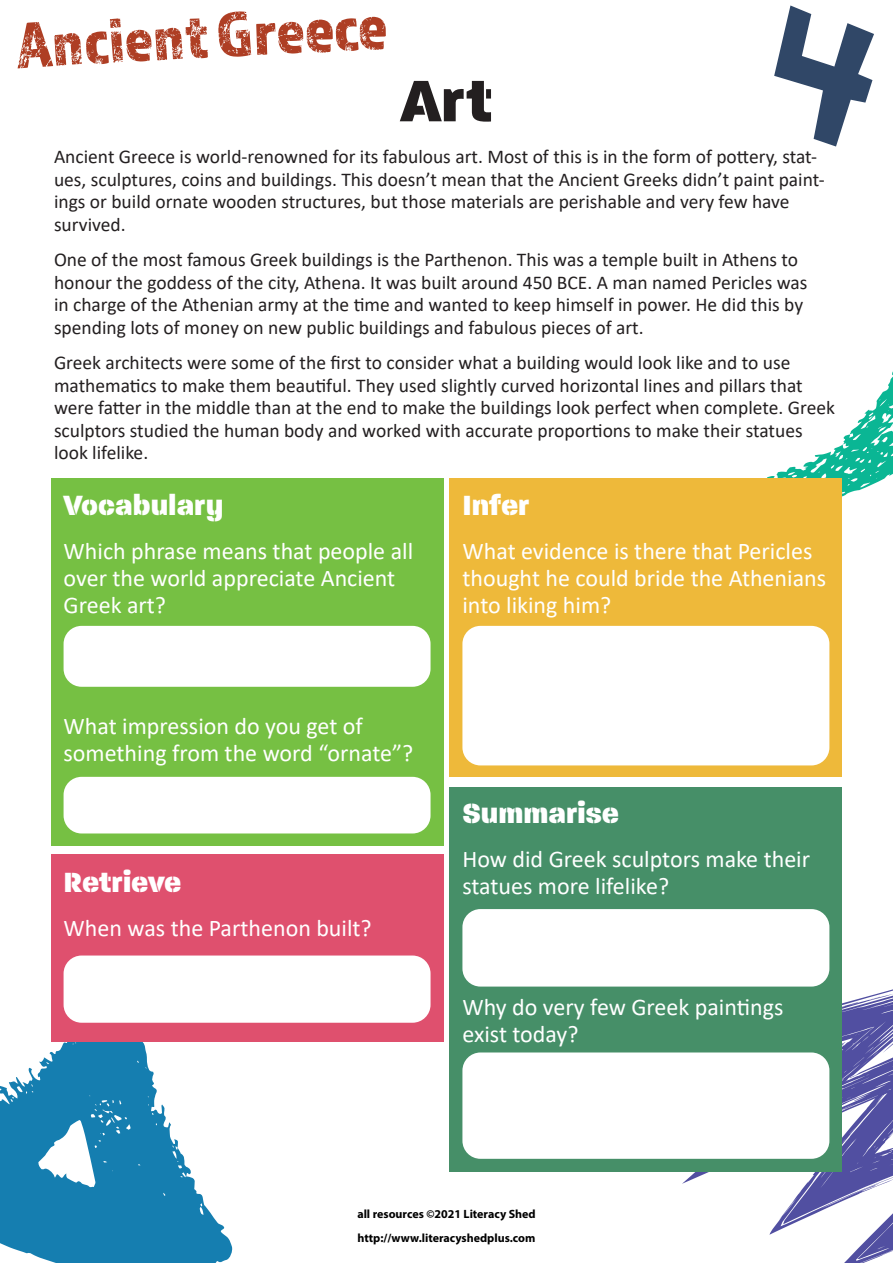
<style>
.page{position:relative;width:893px;height:1263px;background:#fff}
.page>*{position:absolute;margin:0;border:0;box-sizing:border-box;transform-origin:0 0}
.t1{font:66px "Almaq Rough";color:#ae3e24}
.t2{font:800 63px "Paralucent Stencil";color:#231f20}
.t3{font:800 30px "Paralucent Stencil";color:#fff}
.t4{font:24px/27px "Calibri";color:#fff}
.t5{font:19.5px/22.5px "Calibri";color:#231f20}
.t6{font:700 12px/24px "Myriad Pro";color:#000001}
</style>
<div class="page">
<svg style="left:0;top:1042px;width:233px;height:221px;fill:#157eb0"></svg>
<svg style="left:682px;top:989px;width:211px;height:274px"></svg>
<svg style="left:767px;top:371px;width:126px;height:126px"></svg>
<div style="left:51px;top:478px;width:392px;height:368px;background:#76c043"></div>
<div style="left:64px;top:626px;width:367px;height:61px;background:#fff;border-radius:18px"></div>
<div style="left:64px;top:777px;width:367px;height:56px;background:#fff;border-radius:18px"></div>
<div style="left:450px;top:478px;width:392px;height:299px;background:#eeb93a"></div>
<div style="left:462px;top:626px;width:367px;height:139px;background:#fff;border-radius:18px"></div>
<div style="left:450px;top:787px;width:392px;height:384px;background:#468f68"></div>
<div style="left:462px;top:909px;width:367px;height:77px;background:#fff;border-radius:18px"></div>
<div style="left:462px;top:1052px;width:367px;height:107px;background:#fff;border-radius:18px"></div>
<div style="left:51px;top:855px;width:392px;height:187px;background:#df506e"></div>
<div style="left:64px;top:955px;width:367px;height:68px;background:#fff;border-radius:18px"></div>
<h1 class="t1" style="left:14px;top:6px;width:372px;rotate:-3deg">Ancient Greece</h1>
<h2 class="t2" style="left:401px;top:58px;width:93px">Art</h2>
<p class="t5" style="left:54px;top:145px;width:772px">Ancient Greece is world-renowned for its fabulous art. Most of this is in the form of pottery, stat&shy;ues, sculptures, coins and buildings. This doesn’t mean that the Ancient Greeks didn’t paint paint&shy;ings or build ornate wooden structures, but those materials are perishable and very few have survived.</p>
<p class="t5" style="left:54px;top:248px;width:755px">One of the most famous Greek buildings is the Parthenon. This was a temple built in Athens to honour the goddess of the city, Athena. It was built around 450 BCE. A man named Pericles was in charge of the Athenian army at the time and wanted to keep himself in power. He did this by spending lots of money on new public buildings and fabulous pieces of art.</p>
<p class="t5" style="left:54px;top:351px;width:782px">Greek architects were some of the first to consider what a building would look like and to use mathematics to make them beautiful. They used slightly curved horizontal lines and pillars that were fatter in the middle than at the end to make the buildings look perfect when complete. Greek sculptors studied the human body and worked with accurate proportions to make their statues look lifelike.</p>
<h3 class="t3" style="left:64px;top:485px;width:161px">Vocabulary</h3>
<p class="t4" style="left:64px;top:537px;width:351px">Which phrase means that people all over the world appreciate Ancient<br>Greek art?</p>
<p class="t4" style="left:64px;top:712px;width:351px">What impression do you get of something from the word “ornate”?</p>
<h3 class="t3" style="left:64px;top:861px;width:119px">Retrieve</h3>
<p class="t4" style="left:64px;top:913px;width:310px">When was the Parthenon built?</p>
<h3 class="t3" style="left:462px;top:485px;width:69px">Infer</h3>
<p class="t4" style="left:462px;top:537px;width:365px">What evidence is there that Pericles thought he could bride the Athenians into liking him?</p>
<h3 class="t3" style="left:462px;top:793px;width:158px">Summarise</h3>
<p class="t4" style="left:462px;top:845px;width:349px">How did Greek sculptors make their statues more lifelike?</p>
<p class="t4" style="left:462px;top:993px;width:323px">Why do very few Greek paintings exist today?</p>
<p class="t6" style="left:357px;top:1201px;width:180px">all resources ©2021 Literacy Shed http://www.literacyshedplus.com</p>
</div>
